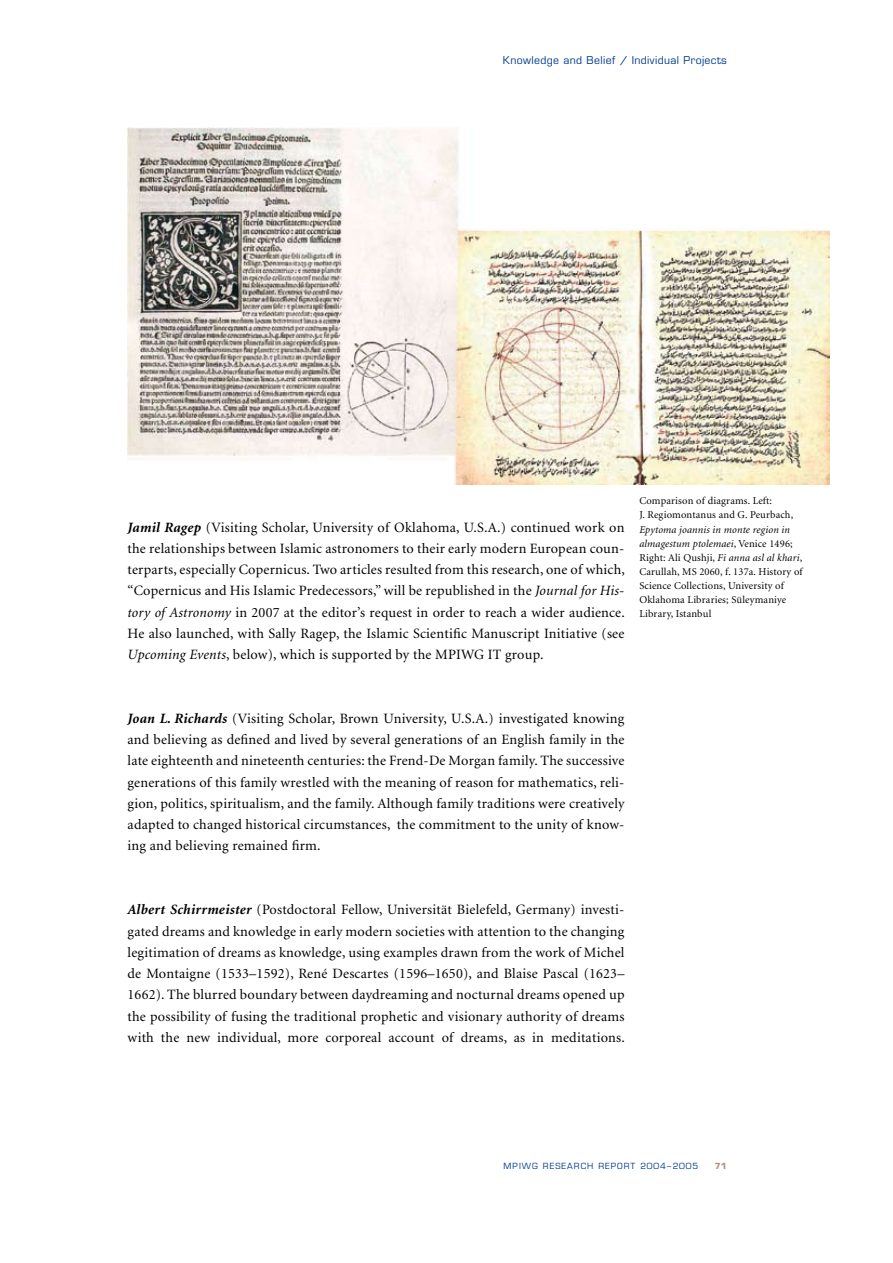
<style>
.page{position:relative;width:893px;height:1263px;background:#fff}
.page>*{position:absolute;margin:0;border:0;box-sizing:border-box;transform-origin:0 0}
.t1{font:14.25px/21.3px "Minion";letter-spacing:.015em;color:#000;text-align:justify}
.t2{font:10.5px/14.1px "Minion";letter-spacing:.015em;color:#000}
.t3{font:10.5px "Eurostile";letter-spacing:.035em;color:#003d8f}
.t4{font:8.25px "Eurostile";letter-spacing:.125em;color:#003d8f}
.t5{font:700 8.25px "Eurostile";color:#af948e}
.s1{font-weight:700;font-style:italic}
.s2{font-style:italic}
</style>
<div class="page">
<img style="left:128px;top:128px;width:701px;height:356px">
<p class="t3" style="left:503px;top:54px;width:225px">Knowledge and Belief / Individual Projects</p>
<p class="t1" style="left:128px;top:517px;width:499px"><span class="s1">Jamil Ragep</span> (Visiting Scholar, University of Oklahoma, U.S.A.) continued work on the relationships between Islamic astronomers to their early modern European coun&shy;terparts, especially Copernicus. Two articles resulted from this research, one of which, “Copernicus and His Islamic Predecessors,” will be republished in the <span class="s2">Journal for His&shy;tory of Astronomy</span> in 2007 at the editor’s request in order to reach a wider audience.<br>He also launched, with Sally Ragep, the Islamic Scientific Manuscript Initiative (see <span class="s2">Upcoming Events</span>, below), which is supported by the MPIWG IT group.</p>
<p class="t2" style="left:639px;top:494px;width:165px">Comparison of diagrams. Left:<br>J. Regiomontanus and G. Peurbach, <span class="s2">Epytoma joannis in monte region in almagestum ptolemaei</span>, Venice 1496; Right: Ali Qushji, <span class="s2">Fi anna asl al khari</span>, Carullah, MS 2060, f. 137a. History of Science Collections, University of Oklahoma Libraries; Süleymaniye Library, Istanbul</p>
<p class="t1" style="left:128px;top:708px;width:498px"><span class="s1">Joan L. Richards</span> (Visiting Scholar, Brown University, U.S.A.) investigated knowing and believing as defined and lived by several generations of an English family in the late eighteenth and nineteenth centuries: the Frend-De Morgan family. The successive generations of this family wrestled with the meaning of reason for mathematics, reli&shy;gion, politics, spiritualism, and the family. Although family traditions were creatively adapted to changed historical circumstances, the commitment to the unity of know&shy;ing and believing remained firm.</p>
<p class="t1" style="left:128px;top:900px;width:499px"><span class="s1">Albert Schirrmeister</span> (Postdoctoral Fellow, Universität Bielefeld, Germany) investi&shy;gated dreams and knowledge in early modern societies with attention to the changing legitimation of dreams as knowledge, using examples drawn from the work of Michel de Montaigne (1533–1592), René Descartes (1596–1650), and Blaise Pascal (1623– 1662). The blurred boundary between daydreaming and nocturnal dreams opened up the possibility of fusing the traditional prophetic and visionary authority of dreams with the new individual, more corporeal account of dreams, as in meditations.</p>
<p class="t4" style="left:504px;top:1161px;width:196px">MPIWG Research Report 2004–2005</p>
<p class="t5" style="left:715px;top:1161px;width:14px">71</p>
</div>
